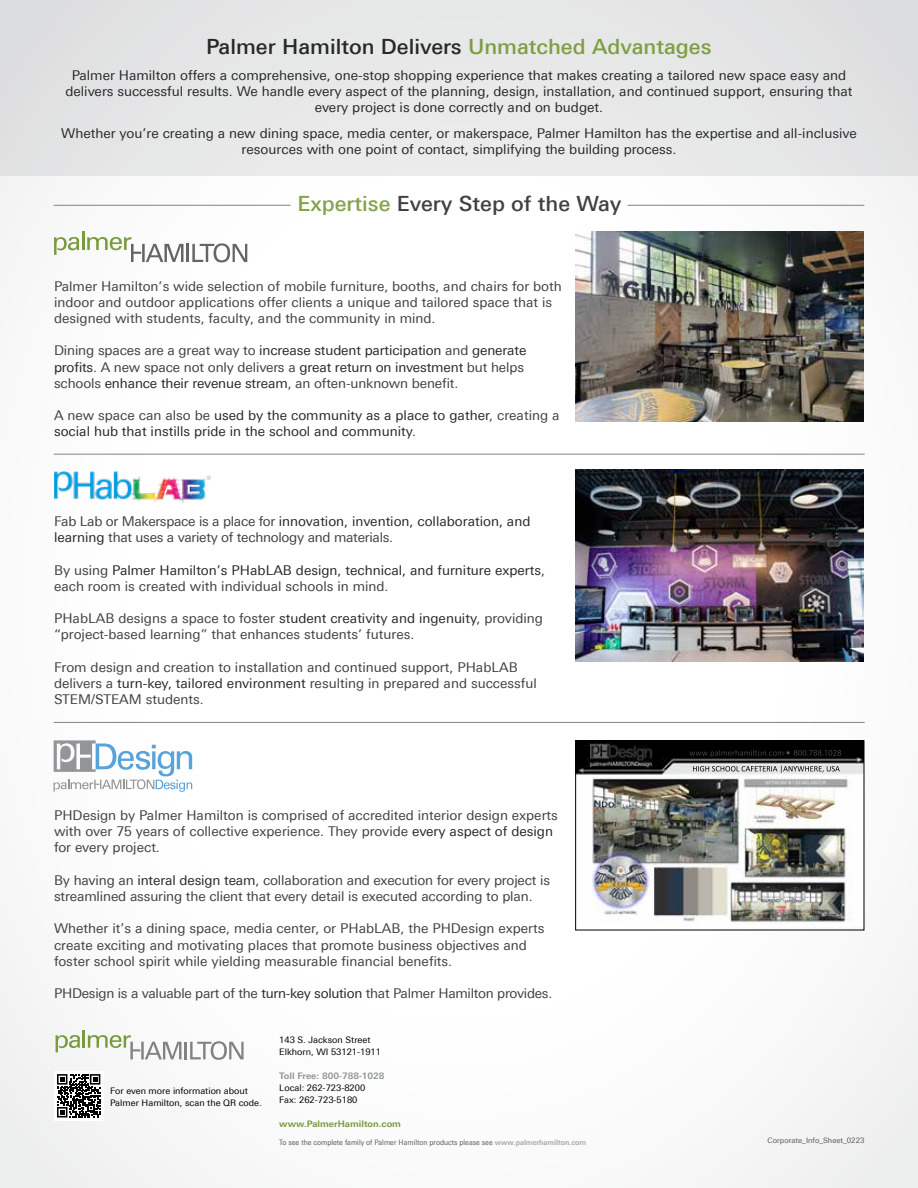
<style>
.page{position:relative;width:918px;height:1188px;background:#fff}
.page>*{position:absolute;margin:0;border:0;box-sizing:border-box;transform-origin:0 0}
.t1{font:500 21px "Univers Next Pro";color:#292829}
.t2{font:500 21px "Univers Next Pro";color:#414042}
.t3{font:13.5px/16.2px "Univers Next Pro";color:#414042}
.t4{font:13.5px/16.2px "Univers Next Pro";color:#292829;text-align:center}
.t5{font:13.5px/16.2px "Univers Next Pro";letter-spacing:-.02em;color:#414042}
.t6{font:9px/12px "Univers Next Pro";color:#000}
.t7{font:700 9px "Univers Next Pro";color:#799b3d}
.t8{font:700 9px "Univers Next Pro";color:#939598}
.t9{font:7.5px "Univers Next Pro";color:#58595b;scale:.91 1}
.t10{font:7.5px "Univers Next Pro";color:#58595b}
.s1{color:#7f9e43}
.s2{color:#85a24a}
.s3{color:#292829}
.s4{color:#414042}
.s5{font-weight:700;color:#a7a9ac}
</style>
<div class="page">
<div style="left:0;top:0;width:918px;height:176px;background:#e6e7e7"></div>
<svg style="left:55px;top:1030px;width:189px;height:30px"></svg>
<svg style="left:57px;top:1074px;width:44px;height:44px"></svg>
<svg style="left:57px;top:1074px;width:43px;height:43px"></svg>
<hr style="left:82px;top:232px;width:3px;height:18px;background:#799a3d">
<svg style="left:87px;top:237px;width:160px;height:25px"></svg>
<svg style="left:54px;top:237px;width:25px;height:18px"></svg>
<img style="left:54px;top:471px;width:157px;height:32px">
<svg style="left:53px;top:740px;width:139px;height:52px"></svg>
<img style="left:576px;top:232px;width:288px;height:190px">
<img style="left:576px;top:469px;width:288px;height:192px">
<img style="left:577px;top:742px;width:285px;height:184px">
<img style="left:719px;top:750px;width:103px;height:6px">
<img style="left:825px;top:750px;width:16px;height:6px">
<img style="left:712px;top:766px;width:70px;height:7px">
<svg style="left:832px;top:766px;width:8px;height:5px"></svg>
<div style="left:575px;top:740px;width:289px;height:190px;border:1px solid #000"></div>
<hr style="left:54px;top:454px;width:810px;height:1px;background:#808285">
<hr style="left:54px;top:205px;width:236px;height:1px;background:#808285">
<hr style="left:628px;top:205px;width:236px;height:1px;background:#808285">
<hr style="left:54px;top:722px;width:810px;height:1px;background:#808285">
<h1 class="t1" style="left:206px;top:34px;width:507px">Palmer Hamilton Delivers <span class="s1">Unmatched Advantages</span></h1>
<p class="t4" style="left:65px;top:67px;width:789px">Palmer Hamilton offers a comprehensive, one-stop shopping experience that makes creating a tailored new space easy and delivers successful results. We handle every aspect of the planning, design, installation, and continued support, ensuring that every project is done correctly and on budget.</p>
<p class="t4" style="left:61px;top:125px;width:797px">Whether you’re creating a new dining space, media center, or makerspace, Palmer Hamilton has the expertise and all-inclusive resources with one point of contact, simplifying the building process.</p>
<h1 class="t2" style="left:297px;top:191px;width:325px"><span class="s2">Expertise</span> Every Step of the Way</h1>
<p class="t3" style="left:54px;top:278px;width:509px">Palmer Hamilton’s wide selection of mobile furniture, booths, and chairs for both indoor and outdoor applications offer clients a unique and tailored space that is designed with students, faculty, and the community in mind.</p>
<p class="t3" style="left:54px;top:342px;width:474px">Dining spaces are a great way to <span class="s3">increase student participation</span> and <span class="s3">generate profits</span>. A new space not only delivers a <span class="s3">great return on investment</span> but helps schools <span class="s3">enhance their revenue stream</span>, an often-unknown benefit.</p>
<p class="t4" style="left:54px;top:407px;width:507px;text-align:left"><span class="s4">A new space can also be</span> used by the community as a place to gather<span class="s4">, creating a </span>social hub that instills pride in the school and community<span class="s4">.</span></p>
<p class="t5" style="left:54px;top:513px;width:478px">Fab Lab or Makerspace is a place for <span class="s3">innovation, invention, collaboration, and learning</span> that uses a variety of technology and materials.</p>
<p class="t4" style="left:54px;top:562px;width:493px;text-align:left"><span class="s4">By using</span> Palmer Hamilton’s PHabLAB design, technical, and furniture experts<span class="s4">, each room is created with individual schools in mind.</span></p>
<p class="t3" style="left:54px;top:610px;width:491px">PHabLAB designs a space to foster <span class="s3">student creativity and ingenuity</span>, providing “project-based learning” that enhances students’ futures.</p>
<p class="t3" style="left:54px;top:659px;width:484px">From design and creation to installation and continued support, PHabLAB delivers a <span class="s3">turn-key, tailored environment</span> resulting in prepared and successful<br>STEM/STEAM students.</p>
<p class="t3" style="left:54px;top:807px;width:505px">PHDesign by Palmer Hamilton is comprised of accredited interior design experts with over 75 years of collective experience. They provide <span class="s3">every aspect of design </span>for every project.</p>
<p class="t3" style="left:54px;top:872px;width:498px">By having an <span class="s3">interal design team</span>, collaboration and execution for every project is streamlined assuring the client that every detail is executed according to plan.</p>
<p class="t3" style="left:54px;top:921px;width:492px">Whether it’s a dining space, media center, or PHabLAB, the PHDesign experts create exciting and motivating places that promote business objectives and foster school spirit while yielding measurable financial benefits.</p>
<p class="t5" style="left:54px;top:985px;width:500px">PHDesign is a valuable part of the <span class="s3">turn-key solution</span> that Palmer Hamilton provides.</p>
<p class="t6" style="left:110px;top:1085px;width:153px">For even more information about<br>Palmer Hamilton, scan the QR code.</p>
<p class="t6" style="left:279px;top:1034px;width:103px">143 S. Jackson Street<br>Elkhorn, WI 53121-1911</p>
<p class="t8" style="left:279px;top:1070px;width:107px">Toll Free: 800-788-1028</p>
<p class="t6" style="left:279px;top:1082px;width:87px">Local: 262-723-8200<br>Fax: 262-723-5180</p>
<p class="t7" style="left:279px;top:1118px;width:123px">www.PalmerHamilton.com</p>
<p class="t9" style="left:279px;top:1138px;width:339px">To see the complete family of Palmer Hamilton products please see <span class="s5">www.palmerhamilton.com</span></p>
<p class="t10" style="left:768px;top:1136px;width:98px">Corporate_Info_Sheet_0223</p>
</div>
